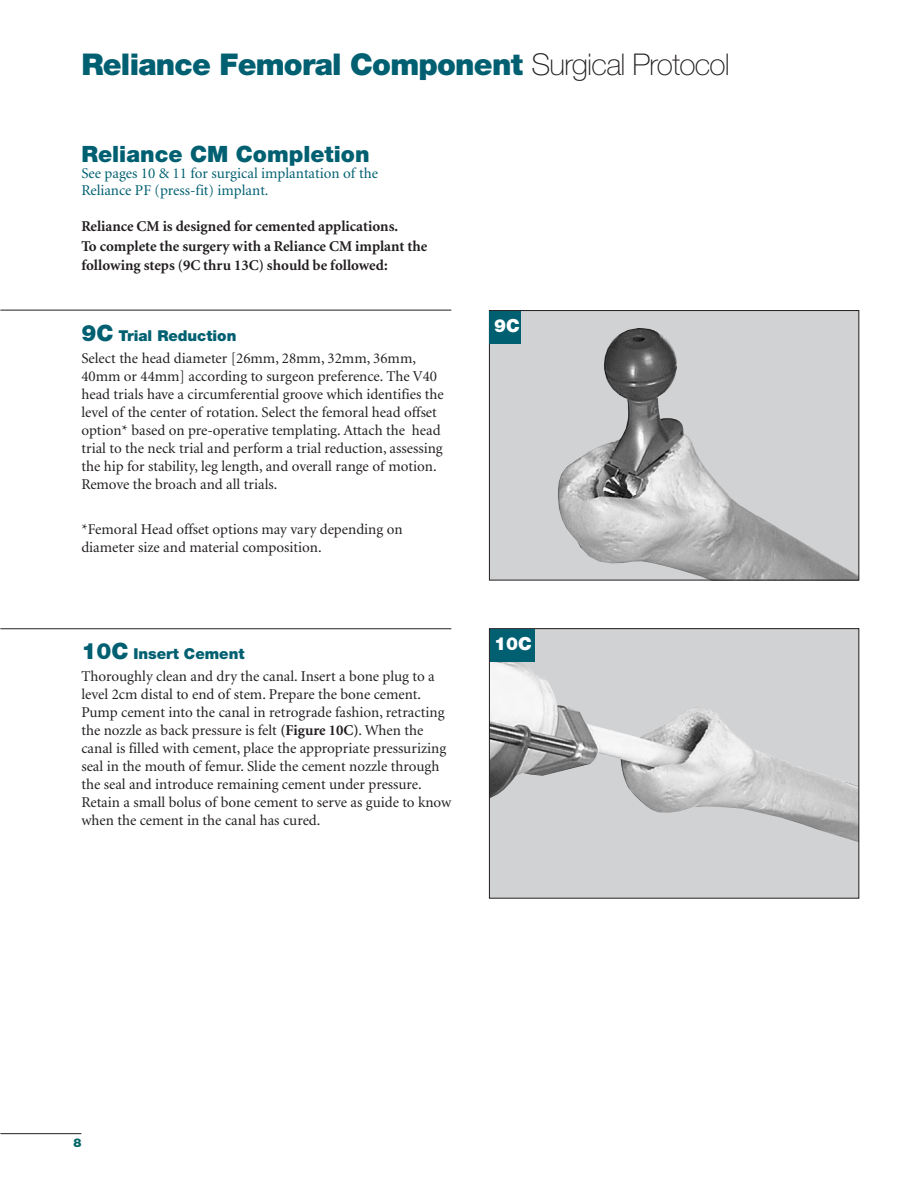
<style>
.page{position:relative;width:918px;height:1187px;background:#fff}
.page>*{position:absolute;margin:0;border:0;box-sizing:border-box;transform-origin:0 0}
.t1{font:900 30px "Helvetica Neue";letter-spacing:-.025em;color:#006071}
.t2{font:900 22.5px "Helvetica Neue";color:#006071}
.t3{font:900 18px "Helvetica Neue";color:#fff}
.t4{font:15px/18px "Minion";color:#231f20}
.t5{font:700 15px/19.4px "Minion";color:#231f20}
.t6{font:15px/16.5px "Minion";color:#006071}
.t7{font:900 15px "Helvetica Neue";color:#006071}
.t8{font:900 12px "Helvetica Neue";color:#006467}
.s1{font-weight:100;color:#231f20}
.s2{font-size:22.5px}
.s3{font-weight:700}
</style>
<div class="page">
<hr style="left:0;top:1133px;width:81px;height:1px;background:#231f20">
<div style="left:489px;top:628px;width:370px;height:270px;background:#d1d2d4"></div>
<img style="left:491px;top:659px;width:366px;height:183px">
<div style="left:489px;top:628px;width:370px;height:270px;border:1px solid #231f20"></div>
<div style="left:489px;top:310px;width:370px;height:270px;background:#d1d2d4"></div>
<img style="left:558px;top:328px;width:299px;height:250px">
<div style="left:489px;top:310px;width:370px;height:270px;border:1px solid #231f20"></div>
<div style="left:490px;top:311px;width:31px;height:33px;background:#006071"></div>
<div style="left:490px;top:629px;width:44px;height:32px;background:#006071"></div>
<hr style="left:0;top:310px;width:451px;height:1px;background:#231f20">
<hr style="left:0;top:628px;width:451px;height:1px;background:#231f20">
<h1 class="t1" style="left:81px;top:53px;width:650px">Reliance Femoral Component <span class="s1">Surgical Protocol</span></h1>
<h2 class="t2" style="left:81px;top:145px;width:290px">Reliance CM Completion</h2>
<p class="t6" style="left:81px;top:166px;width:298px">See pages 10 &amp; 11 for surgical implantation of the<br>Reliance PF (press-fit) implant.</p>
<p class="t5" style="left:81px;top:218px;width:347px">Reliance CM is designed for cemented applications.<br>To complete the surgery with a Reliance CM implant the following steps (9C thru 13C) should be followed:</p>
<p class="t7" style="left:81px;top:330px;width:157px"><span class="s2">9C</span> Trial Reduction</p>
<p class="t4" style="left:81px;top:351px;width:364px">Select the head diameter [26mm, 28mm, 32mm, 36mm, 40mm or 44mm] according to surgeon preference. The V40 head trials have a circumferential groove which identifies the level of the center of rotation. Select the femoral head offset option* based on pre-operative templating. Attach the head trial to the neck trial and perform a trial reduction, assessing the hip for stability, leg length, and overall range of motion.<br>Remove the broach and all trials.</p>
<p class="t4" style="left:81px;top:522px;width:323px">*Femoral Head offset options may vary depending on diameter size and material composition.</p>
<p class="t7" style="left:81px;top:648px;width:165px"><span class="s2">10C</span> Insert Cement</p>
<p class="t4" style="left:81px;top:668px;width:371px">Thoroughly clean and dry the canal. Insert a bone plug to a level 2cm distal to end of stem. Prepare the bone cement.<br>Pump cement into the canal in retrograde fashion, retracting the nozzle as back pressure is felt <span class="s3">(Figure 10C)</span>. When the canal is filled with cement, place the appropriate pressurizing seal in the mouth of femur. Slide the cement nozzle through the seal and introduce remaining cement under pressure.<br>Retain a small bolus of bone cement to serve as guide to know when the cement in the canal has cured.</p>
<p class="t3" style="left:494px;top:319px;width:27px">9C</p>
<p class="t3" style="left:494px;top:637px;width:39px">10C</p>
<p class="t8" style="left:73px;top:1138px;width:10px">8</p>
</div>
